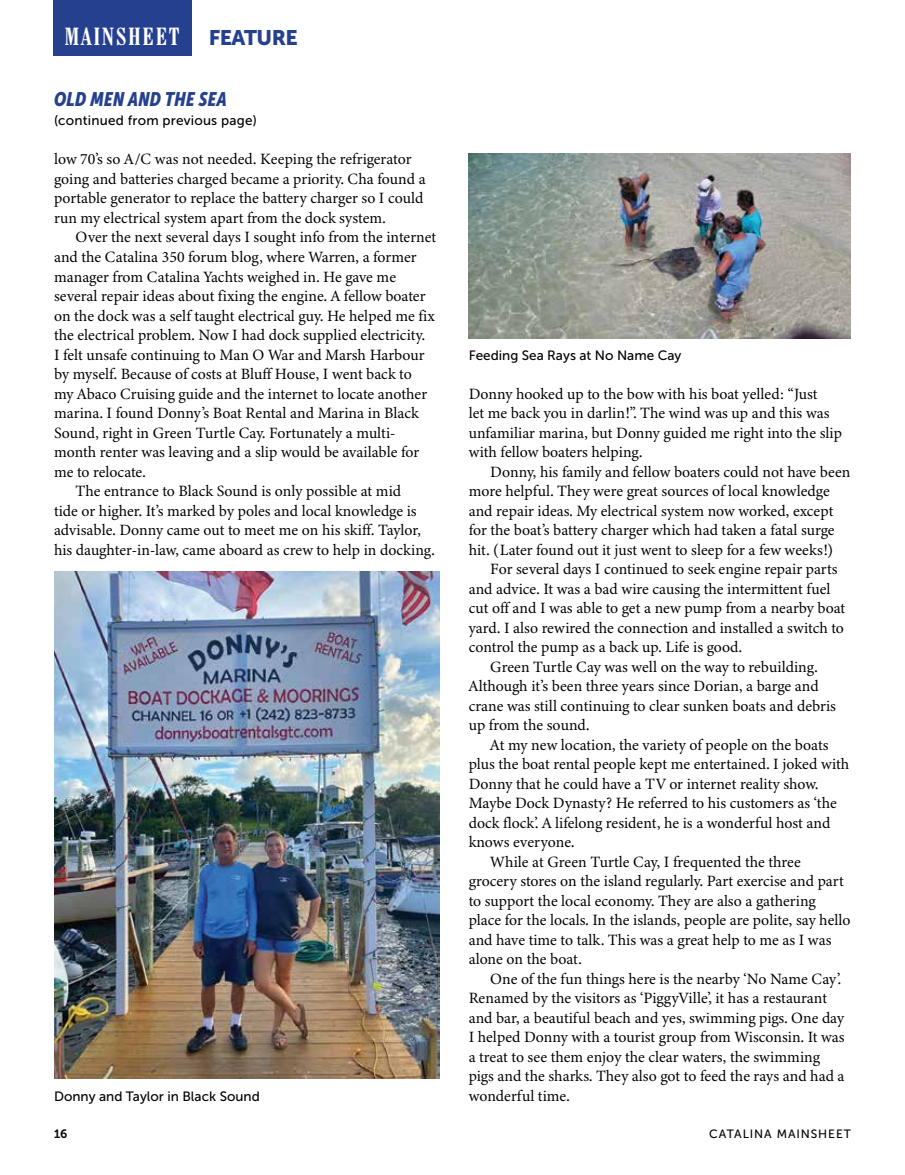
<style>
.page{position:relative;width:905px;height:1175px;background:#fff}
.page>*{position:absolute;margin:0;border:0;box-sizing:border-box;transform-origin:0 0}
.t1{font:700 condensed 24.15px "Century Schoolbook BT";letter-spacing:.09em;color:#fff}
.t2{font:italic 19.5px "Museo Sans Cond 900";letter-spacing:.015em;color:#25408f}
.t3{font:15.75px/19.5px "Minion 3";color:#000}
.t4{font:13.5px "Museo Sans 500";color:#000}
.t5{font:12px "Museo Sans 500";letter-spacing:.075em;color:#000}
.t6{font:12px "Museo Sans 700";color:#000}
.s1{font-family:"Museo Sans 900";font-weight:400;font-stretch:normal;font-size:21px;color:#25408f}
</style>
<div class="page">
<div style="left:53px;top:0;width:139px;height:56px;background:#25408f"></div>
<img style="left:54px;top:572px;width:385px;height:506px">
<img style="left:468px;top:153px;width:382px;height:185px">
<h1 class="t1" style="left:65px;top:22px;width:235px">MAINSHEET <span class="s1">FEATURE</span></h1>
<p class="t2" style="left:54px;top:88px;width:174px">OLD MEN AND THE SEA</p>
<p class="t4" style="left:54px;top:113px;width:204px">(continued from previous page)</p>
<p class="t3" style="left:54px;top:149px;width:373px">low 70’s so A/C was not needed. Keeping the refrigerator going and batteries charged became a priority. Cha found a portable generator to replace the battery charger so I could run my electrical system apart from the dock system.</p>
<p class="t3" style="left:76px;top:227px;width:362px">Over the next several days I sought info from the internet</p>
<p class="t3" style="left:54px;top:247px;width:364px">and the Catalina 350 forum blog, where Warren, a former</p>
<p class="t3" style="left:54px;top:266px;width:343px">manager from Catalina Yachts weighed in. He gave me</p>
<p class="t3" style="left:54px;top:286px;width:373px">several repair ideas about fixing the engine. A fellow boater</p>
<p class="t3" style="left:54px;top:305px;width:382px">on the dock was a self taught electrical guy. He helped me fix</p>
<p class="t3" style="left:54px;top:325px;width:372px">the electrical problem. Now I had dock supplied electricity.</p>
<p class="t3" style="left:54px;top:344px;width:372px">I felt unsafe continuing to Man O War and Marsh Harbour</p>
<p class="t3" style="left:54px;top:364px;width:359px">by myself. Because of costs at Bluff House, I went back to</p>
<p class="t3" style="left:54px;top:383px;width:374px">my Abaco Cruising guide and the internet to locate another</p>
<p class="t3" style="left:54px;top:403px;width:366px">marina. I found Donny’s Boat Rental and Marina in Black</p>
<p class="t3" style="left:54px;top:422px;width:343px">Sound, right in Green Turtle Cay. Fortunately a multi-</p>
<p class="t3" style="left:54px;top:442px;width:366px">month renter was leaving and a slip would be available for</p>
<p class="t3" style="left:54px;top:461px;width:93px">me to relocate.</p>
<p class="t3" style="left:76px;top:481px;width:327px">The entrance to Black Sound is only possible at mid</p>
<p class="t3" style="left:54px;top:500px;width:364px">tide or higher. It’s marked by poles and local knowledge is</p>
<p class="t3" style="left:54px;top:520px;width:368px">advisable. Donny came out to meet me on his skiff. Taylor,</p>
<p class="t3" style="left:54px;top:539px;width:382px">his daughter-in-law, came aboard as crew to help in docking.</p>
<p class="t4" style="left:54px;top:1088px;width:207px">Donny and Taylor in Black Sound</p>
<p class="t4" style="left:468px;top:347px;width:214px">Feeding Sea Rays at No Name Cay</p>
<p class="t3" style="left:468px;top:383px;width:375px">Donny hooked up to the bow with his boat yelled: “Just<br>let me back you in darlin!”. The wind was up and this was unfamiliar marina, but Donny guided me right into the slip with fellow boaters helping.</p>
<p class="t3" style="left:468px;top:461px;width:383px;text-indent:22px">Donny, his family and fellow boaters could not have been more helpful. They were great sources of local knowledge and repair ideas. My electrical system now worked, except for the boat’s battery charger which had taken a fatal surge hit. (Later found out it just went to sleep for a few weeks!)</p>
<p class="t3" style="left:490px;top:559px;width:349px">For several days I continued to seek engine repair parts</p>
<p class="t3" style="left:468px;top:578px;width:363px">and advice. It was a bad wire causing the intermittent fuel</p>
<p class="t3" style="left:468px;top:598px;width:378px">cut off and I was able to get a new pump from a nearby boat</p>
<p class="t3" style="left:468px;top:617px;width:377px">yard. I also rewired the connection and installed a switch to</p>
<p class="t3" style="left:468px;top:637px;width:275px">control the pump as a back up. Life is good.</p>
<p class="t3" style="left:490px;top:656px;width:329px">Green Turtle Cay was well on the way to rebuilding.</p>
<p class="t3" style="left:468px;top:676px;width:351px">Although it’s been three years since Dorian, a barge and</p>
<p class="t3" style="left:468px;top:695px;width:369px">crane was still continuing to clear sunken boats and debris</p>
<p class="t3" style="left:468px;top:715px;width:122px">up from the sound.</p>
<p class="t3" style="left:490px;top:734px;width:340px">At my new location, the variety of people on the boats</p>
<p class="t3" style="left:468px;top:754px;width:382px">plus the boat rental people kept me entertained. I joked with</p>
<p class="t3" style="left:468px;top:773px;width:351px">Donny that he could have a TV or internet reality show.</p>
<p class="t3" style="left:468px;top:793px;width:369px">Maybe Dock Dynasty? He referred to his customers as ‘the</p>
<p class="t3" style="left:468px;top:812px;width:363px">dock flock’. A lifelong resident, he is a wonderful host and</p>
<p class="t3" style="left:468px;top:832px;width:107px">knows everyone.</p>
<p class="t3" style="left:490px;top:851px;width:312px">While at Green Turtle Cay, I frequented the three</p>
<p class="t3" style="left:468px;top:871px;width:376px">grocery stores on the island regularly. Part exercise and part</p>
<p class="t3" style="left:468px;top:890px;width:349px">to support the local economy. They are also a gathering</p>
<p class="t3" style="left:468px;top:910px;width:383px">place for the locals. In the islands, people are polite, say hello</p>
<p class="t3" style="left:468px;top:929px;width:364px">and have time to talk. This was a great help to me as I was</p>
<p class="t3" style="left:468px;top:949px;width:114px">alone on the boat.</p>
<p class="t3" style="left:490px;top:968px;width:352px">One of the fun things here is the nearby ‘No Name Cay’.</p>
<p class="t3" style="left:468px;top:988px;width:360px">Renamed by the visitors as ‘PiggyVille’, it has a restaurant</p>
<p class="t3" style="left:468px;top:1007px;width:377px">and bar, a beautiful beach and yes, swimming pigs. One day</p>
<p class="t3" style="left:468px;top:1027px;width:377px">I helped Donny with a tourist group from Wisconsin. It was</p>
<p class="t3" style="left:468px;top:1046px;width:353px">a treat to see them enjoy the clear waters, the swimming</p>
<p class="t3" style="left:468px;top:1066px;width:377px">pigs and the sharks. They also got to feed the rays and had a</p>
<p class="t3" style="left:468px;top:1085px;width:102px">wonderful time.</p>
<p class="t6" style="left:54px;top:1126px;width:15px">16</p>
<p class="t5" style="left:709px;top:1127px;width:143px">CATALINA MAINSHEET</p>
</div>
